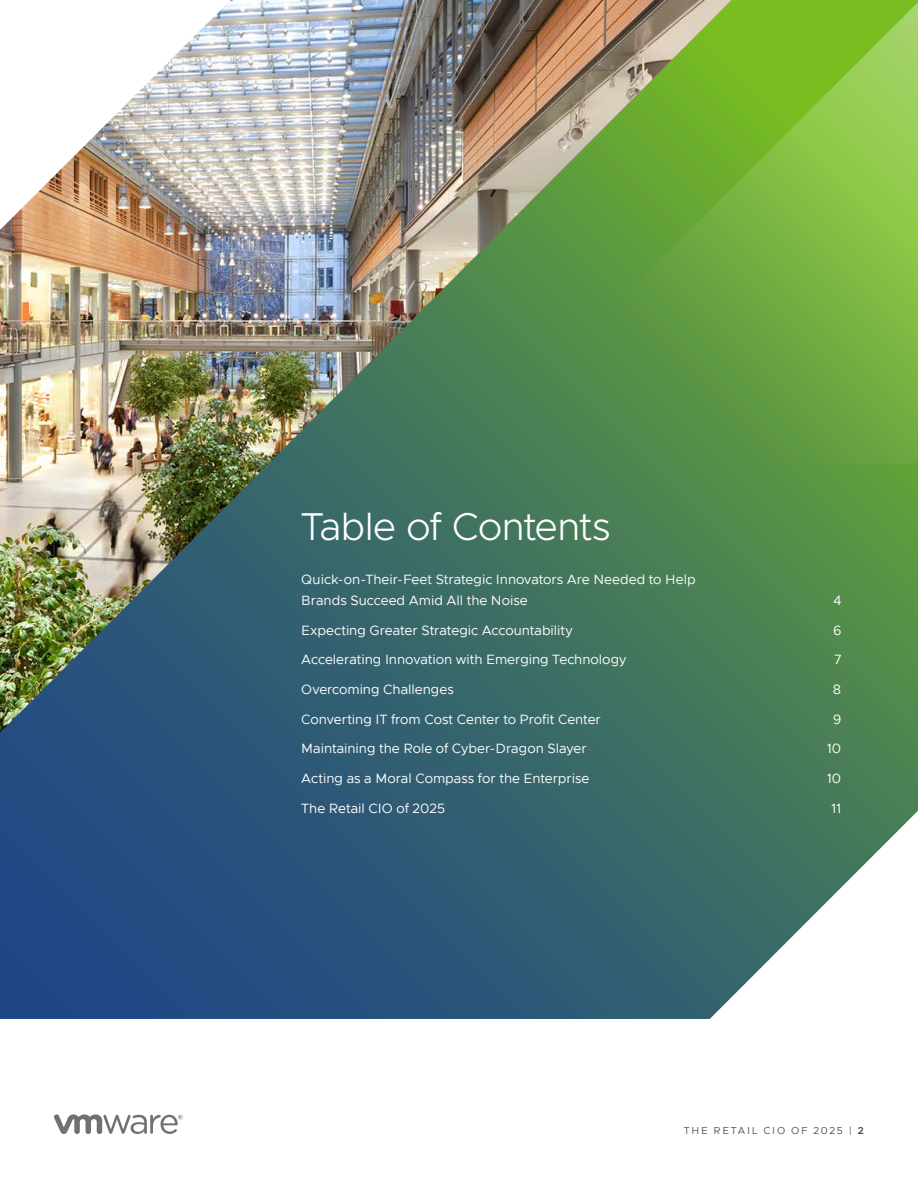
<style>
.page{position:relative;width:918px;height:1188px;background:#fff}
.page>*{position:absolute;margin:0;border:0;box-sizing:border-box;transform-origin:0 0}
.t1{font:300 39px "Metropolis";letter-spacing:-.025em;color:#fff}
.TOC_SUBHEAD_1{font:13.5px/21px "Metropolis";color:#fff}
.t2{font:10.2px "Metropolis";letter-spacing:.17em;color:#4d4d4f}
.s1{font-weight:600}
</style>
<div class="page">
<svg style="left:54px;top:1114px;width:129px;height:20px"></svg>
<img style="left:0;top:0;width:918px;height:1019px">
<svg style="left:456px;top:2px;width:462px;height:462px;background:#74a14a"></svg>
<p class="t1" style="left:301px;top:502px;width:311px">Table of Contents</p>
<p class="TOC_SUBHEAD_1" style="left:301px;top:569px;width:396px">Quick-on-Their-Feet Strategic Innovators Are Needed to Help<br>Brands Succeed Amid All the Noise</p>
<p class="TOC_SUBHEAD_1" style="left:833px;top:590px;width:9px">4</p>
<p class="TOC_SUBHEAD_1" style="left:301px;top:620px;width:273px">Expecting Greater Strategic Accountability</p>
<p class="TOC_SUBHEAD_1" style="left:833px;top:620px;width:10px">6</p>
<p class="TOC_SUBHEAD_1" style="left:301px;top:649px;width:327px">Accelerating Innovation with Emerging Technology</p>
<p class="TOC_SUBHEAD_1" style="left:834px;top:649px;width:8px">7</p>
<p class="TOC_SUBHEAD_1" style="left:301px;top:679px;width:154px">Overcoming Challenges</p>
<p class="TOC_SUBHEAD_1" style="left:833px;top:679px;width:10px">8</p>
<p class="TOC_SUBHEAD_1" style="left:301px;top:709px;width:301px">Converting IT from Cost Center to Profit Center</p>
<p class="TOC_SUBHEAD_1" style="left:833px;top:709px;width:10px">9</p>
<p class="TOC_SUBHEAD_1" style="left:301px;top:738px;width:287px">Maintaining the Role of Cyber-Dragon Slayer</p>
<p class="TOC_SUBHEAD_1" style="left:827px;top:738px;width:16px">10</p>
<p class="TOC_SUBHEAD_1" style="left:301px;top:768px;width:290px">Acting as a Moral Compass for the Enterprise</p>
<p class="TOC_SUBHEAD_1" style="left:827px;top:768px;width:16px">10</p>
<p class="TOC_SUBHEAD_1" style="left:301px;top:797px;width:145px">The Retail CIO of 2025</p>
<p class="TOC_SUBHEAD_1" style="left:832px;top:797px;width:11px">11</p>
<p class="t2" style="left:684px;top:1124px;width:181px">THE RETAIL CIO OF 2025 | <span class="s1">2</span></p>
</div>
